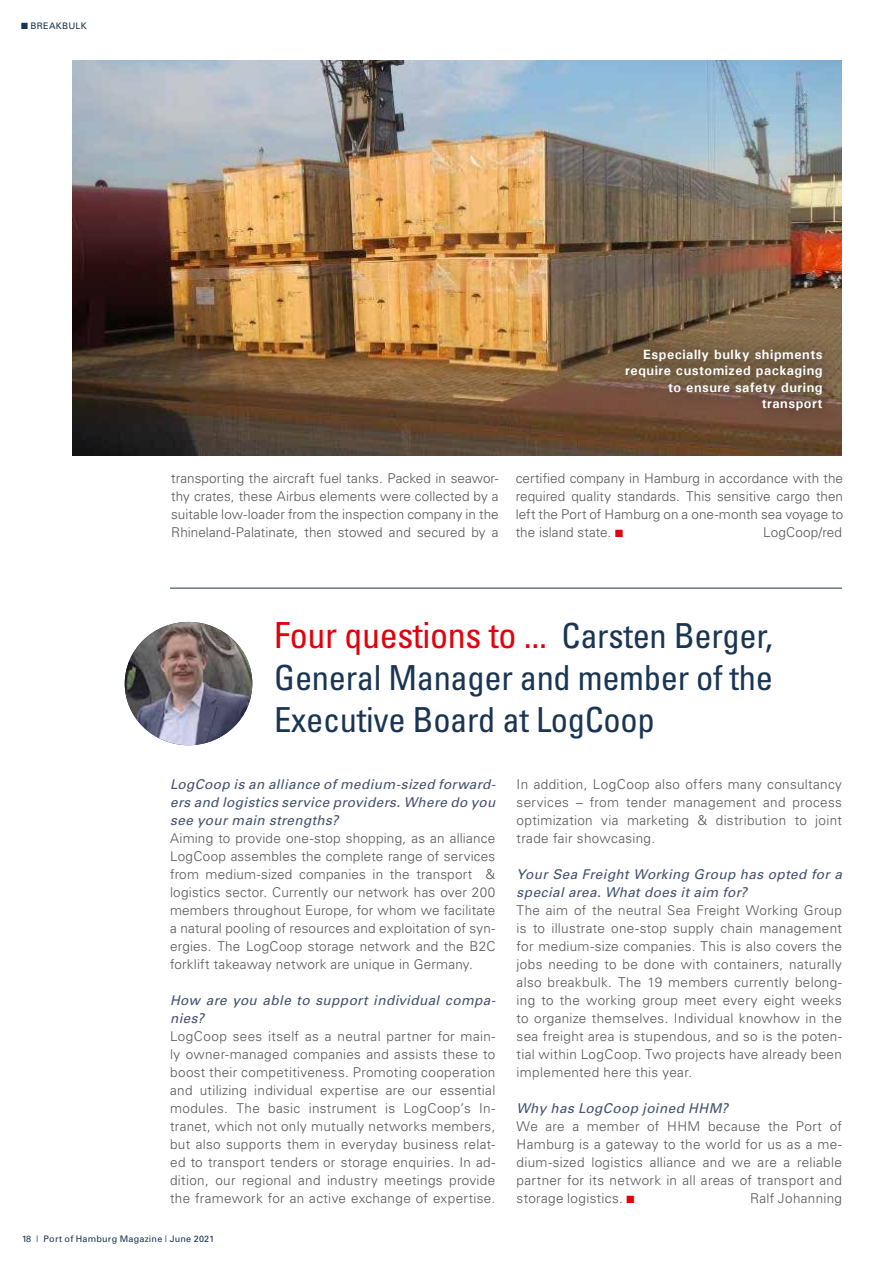
<style>
.page{position:relative;width:893px;height:1263px;background:#fff}
.page>*{position:absolute;margin:0;border:0;box-sizing:border-box;transform-origin:0 0}
.t1{font:condensed 36px "Univers";letter-spacing:-.01em;color:#e3000b}
.t2{font:condensed 34.5px/42px "Univers";letter-spacing:-.01em;color:#1a3553}
.t3{font:300 13.5px/18px "Univers";letter-spacing:.02em;color:#565655;text-align:justify}
.t4{font:italic 13.5px/18px "Univers";letter-spacing:.03em;color:#41516e}
.t5{font:700 13.5px/16.5px "Univers";letter-spacing:.04em;color:#fff;text-align:right}
.t6{font:9px "Univers";letter-spacing:.025em;color:#1a3553}
.s1{color:#e3000b}
.s2{font-size:34.5px;color:#1a3553}
</style>
<div class="page">
<hr style="left:170px;top:588px;width:672px;height:1px;background:#1a3553">
<img style="left:72px;top:61px;width:770px;height:394px">
<div style="left:608px;top:331px;width:233px;height:97px;background:#000;opacity:.75"></div>
<img style="left:125px;top:622px;width:127px;height:123px">
<p class="t6" style="left:21px;top:20px;width:67px">■ BREAKBULK</p>
<p class="t5" style="left:625px;top:346px;width:199px">Especially bulky shipments require customized packaging to ensure safety during transport</p>
<p class="t3" style="left:171px;top:469px;width:329px">transporting the aircraft fuel tanks. Packed in seawor&shy;thy crates, these Airbus elements were collected by a suitable low-loader from the inspection company in the Rhineland-Palatinate, then stowed and secured by a</p>
<p class="t3" style="left:516px;top:469px;width:329px">certified company in Hamburg in accordance with the required quality standards. This sensitive cargo then left the Port of Hamburg on a one-month sea voyage to the island state. <span class="s1">■</span></p>
<p class="t3" style="left:763px;top:523px;width:80px">LogCoop/red</p>
<h1 class="t1" style="left:274px;top:612px;width:500px">Four questions to ... <span class="s2">Carsten Berger,</span></h1>
<h2 class="t2" style="left:274px;top:656px;width:500px">General Manager and member of the<br>Executive Board at LogCoop</h2>
<p class="t4" style="left:170px;top:775px;width:327px;text-align:justify">LogCoop is an alliance of medium-sized forward&shy;ers and logistics service providers. Where do you see your main strengths?</p>
<p class="t3" style="left:170px;top:829px;width:327px">Aiming to provide one-stop shopping, as an alliance LogCoop assembles the complete range of services from medium-sized companies in the transport &amp; logistics sector. Currently our network has over 200 members throughout Europe, for whom we facilitate a natural pooling of resources and exploitation of syn&shy;ergies. The LogCoop storage network and the B2C forklift takeaway network are unique in Germany.</p>
<p class="t4" style="left:170px;top:991px;width:327px">How are you able to support individual compa&shy;nies?</p>
<p class="t3" style="left:170px;top:1027px;width:327px">LogCoop sees itself as a neutral partner for main&shy;ly owner-managed companies and assists these to boost their competitiveness. Promoting cooperation and utilizing individual expertise are our essential modules. The basic instrument is LogCoop’s In&shy;tranet, which not only mutually networks members, but also supports them in everyday business relat&shy;ed to transport tenders or storage enquiries. In ad&shy;dition, our regional and industry meetings provide the framework for an active exchange of expertise.</p>
<p class="t3" style="left:517px;top:775px;width:327px">In addition, LogCoop also offers many consultancy services – from tender management and process optimization via marketing &amp; distribution to joint trade fair showcasing.</p>
<p class="t4" style="left:517px;top:865px;width:327px">Your Sea Freight Working Group has opted for a special area. What does it aim for?</p>
<p class="t3" style="left:517px;top:901px;width:327px">The aim of the neutral Sea Freight Working Group is to illustrate one-stop supply chain management for medium-size companies. This is also covers the jobs needing to be done with containers, naturally also breakbulk. The 19 members currently belong&shy;ing to the working group meet every eight weeks to organize themselves. Individual knowhow in the sea freight area is stupendous, and so is the poten&shy;tial within LogCoop. Two projects have already been implemented here this year.</p>
<p class="t4" style="left:517px;top:1099px;width:213px">Why has LogCoop joined HHM?</p>
<p class="t3" style="left:517px;top:1117px;width:327px">We are a member of HHM because the Port of Hamburg is a gateway to the world for us as a me&shy;dium-sized logistics alliance and we are a reliable partner for its network in all areas of transport and storage logistics. <span class="s1">■</span></p>
<p class="t3" style="left:750px;top:1189px;width:94px">Ralf Johanning</p>
<p class="t6" style="left:21px;top:1233px;width:195px">18 | Port of Hamburg Magazine | June 2021</p>
</div>
